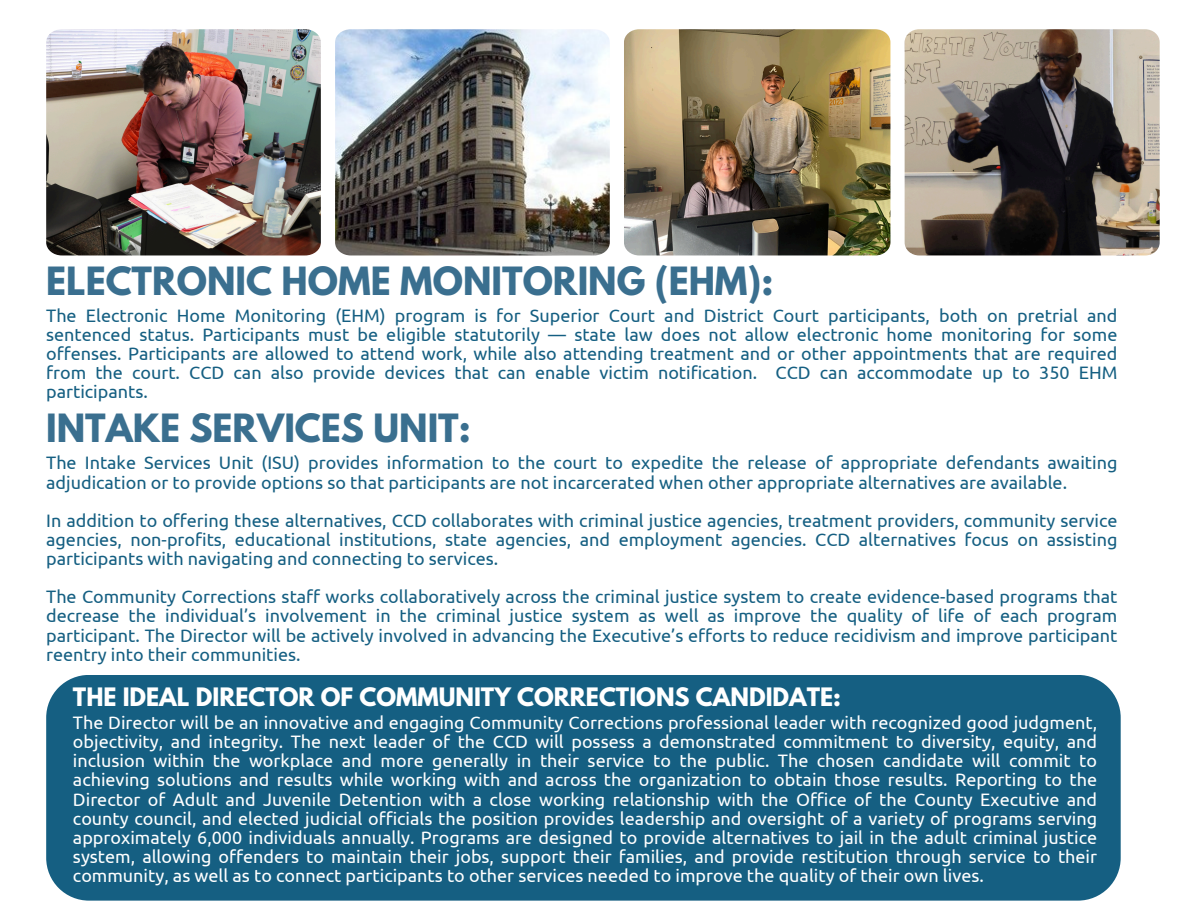
<style>
.page{position:relative;width:1188px;height:918px;background:#fff}
.page>*{position:absolute;margin:0;border:0;box-sizing:border-box;transform-origin:0 0}
.t1{font:700 34.5px "League Spartan";color:#3a6f8f}
.t2{font:700 22.5px "League Spartan";color:#fff}
.t3{font:18px/19.2px "Ubuntu";color:#155f82;text-align:justify}
.t4{font:18px/19.2px "Ubuntu";color:#fff;text-align:justify}
</style>
<div class="page">
<img style="left:46px;top:29px;width:275px;height:226px">
<img style="left:335px;top:29px;width:275px;height:226px">
<img style="left:624px;top:29px;width:266px;height:226px">
<img style="left:905px;top:29px;width:255px;height:226px">
<div style="left:46px;top:675px;width:1075px;height:226px;background:#155f82"></div>
<h1 class="t1" style="left:46px;top:264px;width:729px">ELECTRONIC HOME MONITORING (EHM):</h1>
<h2 class="t3" style="left:46px;top:306px;width:1073px">The Electronic Home Monitoring (EHM) program is for Superior Court and District Court participants, both on pretrial and sentenced status. Participants must be eligible statutorily — state law does not allow electronic home monitoring for some offenses. Participants are allowed to attend work, while also attending treatment and or other appointments that are required from the court. CCD can also provide devices that can enable victim notification. CCD can accommodate up to 350 EHM participants.</h2>
<p class="t1" style="left:46px;top:411px;width:426px">INTAKE SERVICES UNIT:</p>
<p class="t3" style="left:46px;top:453px;width:1073px">The Intake Services Unit (ISU) provides information to the court to expedite the release of appropriate defendants awaiting adjudication or to provide options so that participants are not incarcerated when other appropriate alternatives are available.</p>
<p class="t3" style="left:46px;top:510px;width:1073px">In addition to offering these alternatives, CCD collaborates with criminal justice agencies, treatment providers, community service agencies, non-profits, educational institutions, state agencies, and employment agencies. CCD alternatives focus on assisting participants with navigating and connecting to services.</p>
<p class="t3" style="left:46px;top:587px;width:1073px">The Community Corrections staff works collaboratively across the criminal justice system to create evidence-based programs that decrease the individual’s involvement in the criminal justice system as well as improve the quality of life of each program participant. The Director will be actively involved in advancing the Executive’s efforts to reduce recidivism and improve participant reentry into their communities.</p>
<h1 class="t2" style="left:73px;top:685px;width:770px">THE IDEAL DIRECTOR OF COMMUNITY CORRECTIONS CANDIDATE:</h1>
<p class="t4" style="left:73px;top:713px;width:1026px">The Director will be an innovative and engaging Community Corrections professional leader with recognized good judgment, objectivity, and integrity. The next leader of the CCD will possess a demonstrated commitment to diversity, equity, and inclusion within the workplace and more generally in their service to the public. The chosen candidate will commit to achieving solutions and results while working with and across the organization to obtain those results. Reporting to the Director of Adult and Juvenile Detention with a close working relationship with the Office of the County Executive and county council, and elected judicial officials the position provides leadership and oversight of a variety of programs serving approximately 6,000 individuals annually. Programs are designed to provide alternatives to jail in the adult criminal justice system, allowing offenders to maintain their jobs, support their families, and provide restitution through service to their community, as well as to connect participants to other services needed to improve the quality of their own lives.</p>
</div>
